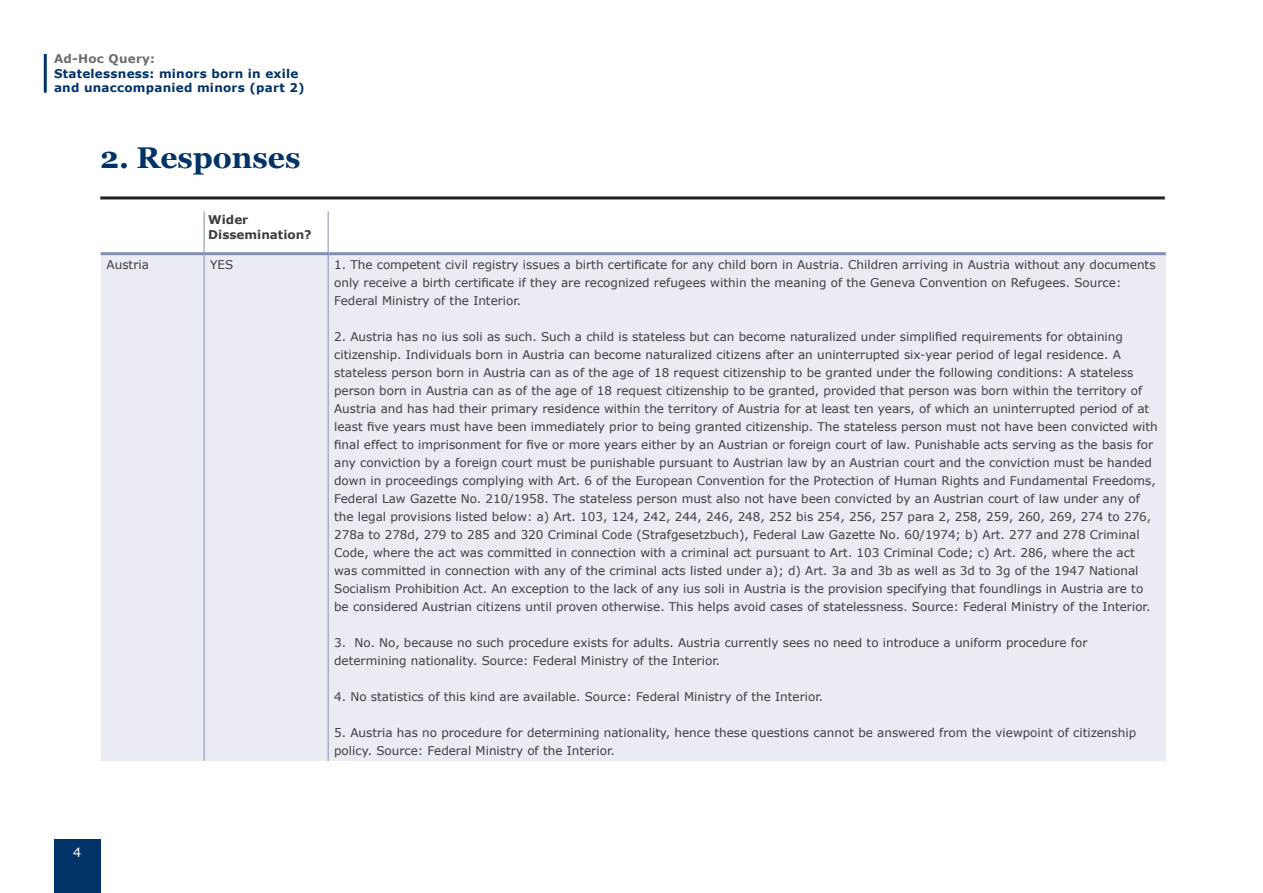
<style>
.page{position:relative;width:1263px;height:893px;background:#fff}
.page>*{position:absolute;margin:0;border:0;box-sizing:border-box;transform-origin:0 0}
.Rubrik_1{font:700 30px "Georgia";color:#013368}
.t1{font:12.75px "Verdana";color:#fff}
.Tabeller_innehåll{font:12px/18px "Verdana";color:#3e3e3f}
.t2{font:700 12px/14.4px "Verdana";letter-spacing:.02em;color:#013368}
.Tabellhuvud{font:700 12px "Verdana";color:#3e3e3f}
.t3{font:700 12px "Verdana";letter-spacing:.02em;color:#6c6d70}
</style>
<div class="page">
<div style="left:54px;top:839px;width:47px;height:54px;background:#013368"></div>
<hr style="left:44px;top:54px;width:3px;height:39px;background:#013368">
<hr style="left:100px;top:196px;width:1065px;height:3px;background:#231f20">
<div style="left:101px;top:255px;width:1065px;height:506px;background:#eaecf3"></div>
<hr style="left:204px;top:211px;width:1px;height:41px;background:#858fb1">
<hr style="left:328px;top:211px;width:1px;height:41px;background:#858fb1">
<hr style="left:204px;top:255px;width:1px;height:506px;background:#858fb1">
<hr style="left:328px;top:255px;width:1px;height:506px;background:#858fb1">
<hr style="left:101px;top:252px;width:103px;height:3px;background:#858fb1">
<hr style="left:204px;top:252px;width:124px;height:3px;background:#858fb1">
<hr style="left:328px;top:252px;width:838px;height:3px;background:#858fb1">
<p class="t3" style="left:54px;top:50px;width:103px">Ad-Hoc Query:</p>
<p class="t2" style="left:54px;top:66px;width:252px">Statelessness: minors born in exile and unaccompanied minors (part 2)</p>
<p class="Rubrik_1" style="left:100px;top:138px;width:202px">2. Responses</p>
<p class="Tabellhuvud" style="left:208px;top:211px;width:41px">Wider</p>
<p class="Tabellhuvud" style="left:208px;top:226px;width:105px">Dissemination?</p>
<p class="Tabeller_innehåll" style="left:107px;top:255px;width:44px">Austria</p>
<p class="Tabeller_innehåll" style="left:210px;top:255px;width:25px">YES</p>
<p class="Tabeller_innehåll" style="left:334px;top:255px;width:823px">1. The competent civil registry issues a birth certificate for any child born in Austria. Children arriving in Austria without any documents only receive a birth certificate if they are recognized refugees within the meaning of the Geneva Convention on Refugees. Source:<br>Federal Ministry of the Interior.</p>
<p class="Tabeller_innehåll" style="left:334px;top:327px;width:825px">2. Austria has no ius soli as such. Such a child is stateless but can become naturalized under simplified requirements for obtaining citizenship. Individuals born in Austria can become naturalized citizens after an uninterrupted six-year period of legal residence. A stateless person born in Austria can as of the age of 18 request citizenship to be granted under the following conditions: A stateless person born in Austria can as of the age of 18 request citizenship to be granted, provided that person was born within the territory of Austria and has had their primary residence within the territory of Austria for at least ten years, of which an uninterrupted period of at least five years must have been immediately prior to being granted citizenship. The stateless person must not have been convicted with final effect to imprisonment for five or more years either by an Austrian or foreign court of law. Punishable acts serving as the basis for any conviction by a foreign court must be punishable pursuant to Austrian law by an Austrian court and the conviction must be handed down in proceedings complying with Art. 6 of the European Convention for the Protection of Human Rights and Fundamental Freedoms, Federal Law Gazette No. 210/1958. The stateless person must also not have been convicted by an Austrian court of law under any of the legal provisions listed below: a) Art. 103, 124, 242, 244, 246, 248, 252 bis 254, 256, 257 para 2, 258, 259, 260, 269, 274 to 276, 278a to 278d, 279 to 285 and 320 Criminal Code (Strafgesetzbuch), Federal Law Gazette No. 60/1974; b) Art. 277 and 278 Criminal Code, where the act was committed in connection with a criminal act pursuant to Art. 103 Criminal Code; c) Art. 286, where the act was committed in connection with any of the criminal acts listed under a); d) Art. 3a and 3b as well as 3d to 3g of the 1947 National Socialism Prohibition Act. An exception to the lack of any ius soli in Austria is the provision specifying that foundlings in Austria are to be considered Austrian citizens until proven otherwise. This helps avoid cases of statelessness. Source: Federal Ministry of the Interior.</p>
<p class="Tabeller_innehåll" style="left:334px;top:633px;width:755px">3. No. No, because no such procedure exists for adults. Austria currently sees no need to introduce a uniform procedure for determining nationality. Source: Federal Ministry of the Interior.</p>
<p class="Tabeller_innehåll" style="left:334px;top:687px;width:490px">4. No statistics of this kind are available. Source: Federal Ministry of the Interior.</p>
<p class="Tabeller_innehåll" style="left:334px;top:723px;width:803px">5. Austria has no procedure for determining nationality, hence these questions cannot be answered from the viewpoint of citizenship policy. Source: Federal Ministry of the Interior.</p>
<p class="t1" style="left:73px;top:844px;width:10px">4</p>
</div>
